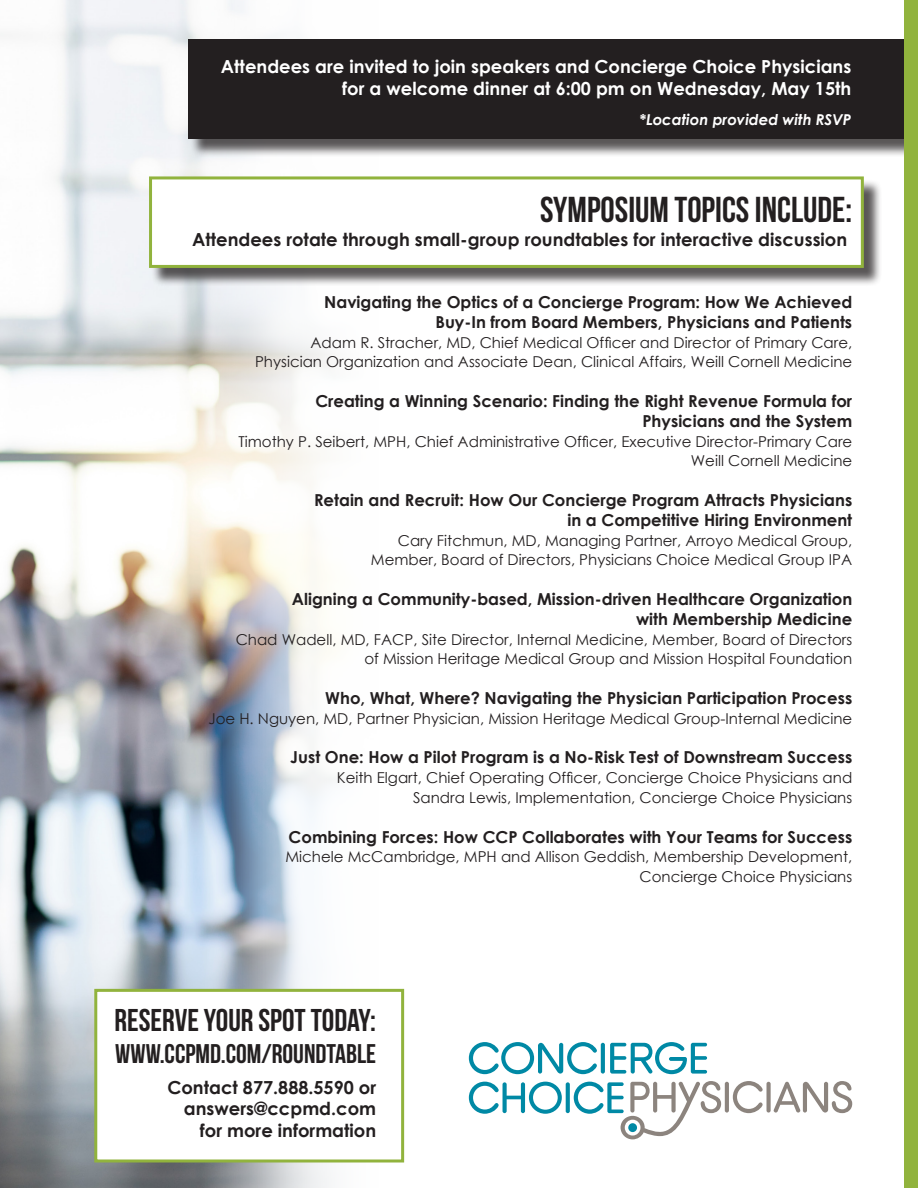
<style>
.page{position:relative;width:918px;height:1188px;background:#fff}
.page>*{position:absolute;margin:0;border:0;box-sizing:border-box;transform-origin:0 0}
.t1{font:700 36px "Bebas Neue";color:#231f20}
.t2{font:700 31.5px "Bebas Neue";color:#231f20}
.t3{font:700 27px "Bebas Neue";color:#231f20}
.t4{font:700 18px/21.6px "Century Gothic";color:#231f20;text-align:right}
.t5{font:700 18px/21.6px "Century Gothic";color:#fff;text-align:right}
.t6{font:700 16.5px/19.8px "Century Gothic";color:#231f20;text-align:right}
.t7{font:15px/19.8px "Century Gothic";color:#231f20;text-align:right}
.t8{font:italic 700 15px "Century Gothic";color:#fff}
</style>
<div class="page">
<img style="left:0;top:0;width:390px;height:1188px">
<div style="left:191px;top:41px;width:727px;height:117px;background:#231f20;opacity:.75"></div>
<div style="left:188px;top:39px;width:730px;height:100px;background:#231f20"></div>
<div style="left:151px;top:179px;width:731px;height:108px;background:#231f20;opacity:.75"></div>
<div style="left:149px;top:176px;width:715px;height:92px;background:#fff;border:3px solid #91b33d"></div>
<div style="left:904px;top:0;width:14px;height:1188px;background:#91b33d"></div>
<svg style="left:469px;top:1042px;width:128px;height:32px"></svg>
<svg style="left:601px;top:1043px;width:4px;height:31px"></svg>
<svg style="left:610px;top:1042px;width:97px;height:32px"></svg>
<svg style="left:469px;top:1082px;width:93px;height:32px"></svg>
<svg style="left:566px;top:1082px;width:4px;height:31px"></svg>
<hr style="left:725px;top:1082px;width:4px;height:31px;background:#8c847e;border-radius:2px">
<svg style="left:733px;top:1081px;width:30px;height:32px"></svg>
<svg style="left:767px;top:1082px;width:4px;height:31px"></svg>
<svg style="left:774px;top:1081px;width:78px;height:32px"></svg>
<svg style="left:574px;top:1081px;width:147px;height:58px"></svg>
<div style="left:94px;top:989px;width:310px;height:173px;background:#fff;border:3px solid #91b33d"></div>
<p class="t5" style="left:221px;top:55px;width:632px">Attendees are invited to join speakers and Concierge Choice Physicians for a welcome dinner at 6:00 pm on Wednesday, May 15th</p>
<p class="t8" style="left:639px;top:108px;width:213px">*Location provided with RSVP</p>
<p class="t1" style="left:540px;top:189px;width:314px">SYMPOSIUM TOPICS INCLUDE:</p>
<p class="t4" style="left:192px;top:227px;width:657px">Attendees rotate through small-group roundtables for interactive discussion</p>
<p class="t6" style="left:324px;top:291px;width:529px">Navigating the Optics of a Concierge Program: How We Achieved<br>Buy-In from Board Members, Physicians and Patients</p>
<p class="t7" style="left:255px;top:332px;width:599px">Adam R. Stracher, MD, Chief Medical Officer and Director of Primary Care,<br>Physician Organization and Associate Dean, Clinical Affairs, Weill Cornell Medicine</p>
<p class="t6" style="left:315px;top:390px;width:538px">Creating a Winning Scenario: Finding the Right Revenue Formula for<br>Physicians and the System</p>
<p class="t7" style="left:238px;top:431px;width:615px">Timothy P. Seibert, MPH, Chief Administrative Officer, Executive Director-Primary Care<br>Weill Cornell Medicine</p>
<p class="t6" style="left:314px;top:489px;width:540px">Retain and Recruit: How Our Concierge Program Attracts Physicians in a Competitive Hiring Environment</p>
<p class="t7" style="left:371px;top:530px;width:483px">Cary Fitchmun, MD, Managing Partner, Arroyo Medical Group,<br>Member, Board of Directors, Physicians Choice Medical Group IPA</p>
<p class="t6" style="left:292px;top:588px;width:562px">Aligning a Community-based, Mission-driven Healthcare Organization with Membership Medicine</p>
<p class="t7" style="left:236px;top:629px;width:618px">Chad Wadell, MD, FACP, Site Director, Internal Medicine, Member, Board of Directors of Mission Heritage Medical Group and Mission Hospital Foundation</p>
<p class="t6" style="left:325px;top:687px;width:529px">Who, What, Where? Navigating the Physician Participation Process</p>
<p class="t7" style="left:208px;top:708px;width:645px">Joe H. Nguyen, MD, Partner Physician, Mission Heritage Medical Group-Internal Medicine</p>
<p class="t6" style="left:290px;top:747px;width:563px">Just One: How a Pilot Program is a No-Risk Test of Downstream Success</p>
<p class="t7" style="left:337px;top:768px;width:517px">Keith Elgart, Chief Operating Officer, Concierge Choice Physicians and<br>Sandra Lewis, Implementation, Concierge Choice Physicians</p>
<p class="t6" style="left:289px;top:826px;width:565px">Combining Forces: How CCP Collaborates with Your Teams for Success</p>
<p class="t7" style="left:285px;top:847px;width:568px">Michele McCambridge, MPH and Allison Geddish, Membership Development,<br>Concierge Choice Physicians</p>
<p class="t2" style="left:115px;top:1003px;width:263px">RESERVE YOUR SPOT TODAY:</p>
<p class="t3" style="left:115px;top:1039px;width:262px">WWW.CCPMD.COM/ROUNDTABLE</p>
<p class="t4" style="left:167px;top:1076px;width:210px">Contact 877.888.5590 or</p>
<p class="t4" style="left:184px;top:1097px;width:194px">answers@ccpmd.com for more information</p>
</div>
